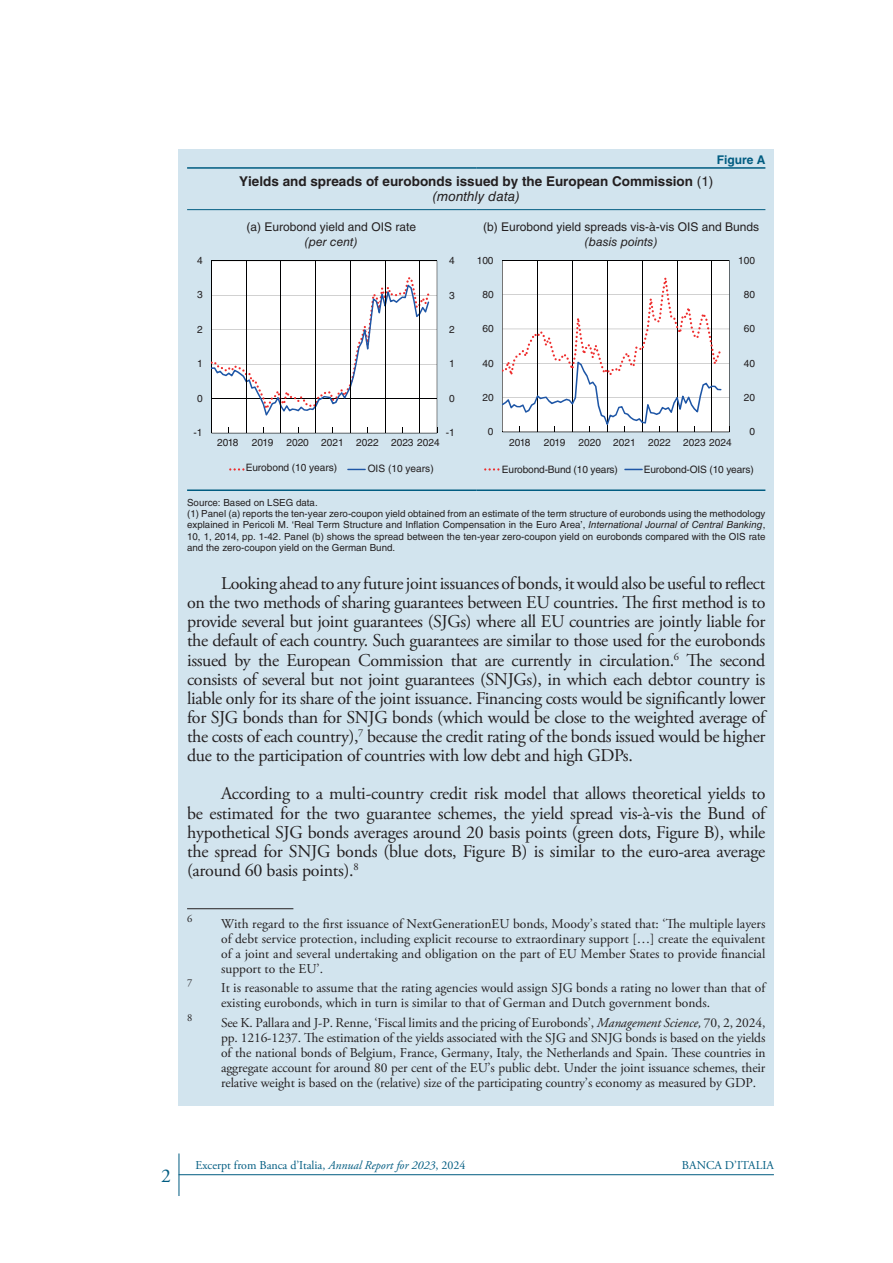
<style>
.page{position:relative;width:893px;height:1263px;background:#fff}
.page>*{position:absolute;margin:0;border:0;box-sizing:border-box;transform-origin:0 0}
.t1{font:19.5px "Adobe Garamond Pro";color:#005c81}
.PARAGRAFO__Box{font:18px/19.2px "Adobe Garamond Pro";letter-spacing:-.02em;color:#231f20;text-align:justify}
.NOTA__Testo{font:13.5px/15px "Adobe Garamond Pro";color:#231f20;text-align:justify}
.TITOLO__Tabella_e_Fi{font:700 13.5px "Helvetica LT Std";color:#231f20}
.TITOLO__Tabella_e_Fi-2{font:italic 13.5px "Helvetica LT Std";color:#231f20}
.SOTTOTITOLO__Tabella{font:12px "Helvetica LT Std";color:#231f20}
.t2{font:12px "Adobe Garamond Pro";color:#005c81}
.SOTTOTITOLO__Tabella-2{font:italic 12px "Helvetica LT Std";color:#231f20}
.NUMERO__Tabella_e_Fi{font:700 12px "Helvetica LT Std";color:#005c81}
.NOTA__Testo-2{font:10.5px "Adobe Garamond Pro";color:#231f20}
.t3{font:10.2px "Helvetica LT Std";letter-spacing:-.005em;color:#231f20}
.NOTA__Tabella{font:9.75px/11.2px "Helvetica LT Std";color:#231f20;text-align:justify}
.s1{font-weight:400}
.s2{font-style:italic}
</style>
<div class="page">
<hr style="left:179px;top:1174px;width:595px;height:1px;background:#005c81">
<hr style="left:179px;top:1153px;width:1px;height:43px;background:#005c81">
<div style="left:179px;top:149px;width:595px;height:957px;background:#d2e4ee"></div>
<hr style="left:187px;top:908px;width:106px;height:1px;background:#231f20">
<hr style="left:187px;top:167px;width:289px;height:2px;background:#005c81">
<hr style="left:476px;top:167px;width:289px;height:2px;background:#005c81">
<hr style="left:187px;top:489px;width:289px;height:2px;background:#005c81">
<hr style="left:476px;top:489px;width:289px;height:2px;background:#005c81">
<hr style="left:187px;top:209px;width:289px;height:1px;background:#005c81">
<hr style="left:476px;top:209px;width:289px;height:1px;background:#005c81">
<svg style="left:624px;top:469px;width:19px;height:1px"></svg>
<svg style="left:347px;top:469px;width:19px;height:1px"></svg>
<hr style="left:503px;top:432px;width:226px;height:1px;background:#000001">
<svg style="left:502px;top:260px;width:228px;height:172px;background:#f2f0f1"></svg>
<hr style="left:212px;top:433px;width:225px;height:1px;background:#000001">
<svg style="left:211px;top:260px;width:227px;height:173px;background:#ededee"></svg>
<svg style="left:229px;top:468px;width:15px;height:3px"></svg>
<svg style="left:484px;top:468px;width:15px;height:3px"></svg>
<p class="NUMERO__Tabella_e_Fi" style="left:717px;top:152px;width:50px">Figure A</p>
<p class="TITOLO__Tabella_e_Fi" style="left:239px;top:173px;width:476px">Yields and spreads of eurobonds issued by the European Commission <span class="s1">(1)</span></p>
<p class="TITOLO__Tabella_e_Fi-2" style="left:433px;top:189px;width:89px">(monthly data)</p>
<p class="SOTTOTITOLO__Tabella" style="left:247px;top:220px;width:171px">(a) Eurobond yield and OIS rate</p>
<p class="SOTTOTITOLO__Tabella-2" style="left:305px;top:235px;width:54px">(per cent)</p>
<p class="SOTTOTITOLO__Tabella" style="left:483px;top:220px;width:278px">(b) Eurobond yield spreads vis-à-vis OIS and Bunds</p>
<p class="SOTTOTITOLO__Tabella-2" style="left:585px;top:235px;width:74px">(basis points)</p>
<p class="t3" style="left:197px;top:254px;width:7px">4</p>
<p class="t3" style="left:449px;top:254px;width:7px">4</p>
<p class="t3" style="left:477px;top:254px;width:18px">100</p>
<p class="t3" style="left:738px;top:254px;width:18px">100</p>
<p class="t3" style="left:197px;top:289px;width:7px">3</p>
<p class="t3" style="left:449px;top:289px;width:7px">3</p>
<p class="t3" style="left:482px;top:288px;width:13px">80</p>
<p class="t3" style="left:744px;top:288px;width:13px">80</p>
<p class="t3" style="left:197px;top:323px;width:7px">2</p>
<p class="t3" style="left:449px;top:323px;width:7px">2</p>
<p class="t3" style="left:482px;top:323px;width:13px">60</p>
<p class="t3" style="left:744px;top:323px;width:13px">60</p>
<p class="t3" style="left:197px;top:358px;width:7px">1</p>
<p class="t3" style="left:449px;top:358px;width:7px">1</p>
<p class="t3" style="left:482px;top:357px;width:13px">40</p>
<p class="t3" style="left:744px;top:357px;width:13px">40</p>
<p class="t3" style="left:197px;top:392px;width:7px">0</p>
<p class="t3" style="left:449px;top:392px;width:7px">0</p>
<p class="t3" style="left:482px;top:391px;width:13px">20</p>
<p class="t3" style="left:744px;top:391px;width:13px">20</p>
<p class="t3" style="left:194px;top:427px;width:10px">-1</p>
<p class="t3" style="left:446px;top:427px;width:10px">-1</p>
<p class="t3" style="left:488px;top:426px;width:7px">0</p>
<p class="t3" style="left:749px;top:426px;width:7px">0</p>
<p class="t3" style="left:217px;top:437px;width:23px">2018</p>
<p class="t3" style="left:252px;top:437px;width:23px">2019</p>
<p class="t3" style="left:286px;top:437px;width:155px">2020 2021 2022 2023 2024</p>
<p class="t3" style="left:246px;top:462px;width:93px">Eurobond (10 years)</p>
<p class="t3" style="left:368px;top:462px;width:68px">OIS (10 years)</p>
<p class="NOTA__Tabella" style="left:187px;top:497px;width:132px">Source: Based on LSEG data.</p>
<p class="NOTA__Tabella" style="left:187px;top:508px;width:580px">(1) Panel (a) reports the ten-year zero-coupon yield obtained from an estimate of the term structure of eurobonds using the methodology explained in Pericoli M. ‘Real Term Structure and Inflation Compensation in the Euro Area’, <span class="s2">International Journal of Central Banking</span>, 10, 1, 2014, pp. 1-42. Panel (b) shows the spread between the ten-year zero-coupon yield on eurobonds compared with the OIS rate and the zero-coupon yield on the German Bund.</p>
<p class="t3" style="left:509px;top:437px;width:23px">2018</p>
<p class="t3" style="left:544px;top:437px;width:23px">2019</p>
<p class="t3" style="left:578px;top:437px;width:155px">2020 2021 2022 2023 2024</p>
<p class="t3" style="left:502px;top:463px;width:118px">Eurobond-Bund (10 years)</p>
<p class="t3" style="left:644px;top:463px;width:111px">Eurobond-OIS (10 years)</p>
<p class="PARAGRAFO__Box" style="left:187px;top:574px;width:580px;text-indent:34px">Looking ahead to any future joint issuances of bonds, it would also be useful to reflect on the two methods of sharing guarantees between EU countries. The first method is to provide several but joint guarantees (SJGs) where all EU countries are jointly liable for the default of each country. Such guarantees are similar to those used for the eurobonds issued by the European Commission that are currently in circulation.<sup>6</sup> The second consists of several but not joint guarantees (SNJGs), in which each debtor country is liable only for its share of the joint issuance. Financing costs would be significantly lower for SJG bonds than for SNJG bonds (which would be close to the weighted average of the costs of each country),<sup>7</sup> because the credit rating of the bonds issued would be higher due to the participation of countries with low debt and high GDPs.</p>
<p class="PARAGRAFO__Box" style="left:187px;top:785px;width:580px;text-indent:34px">According to a multi-country credit risk model that allows theoretical yields to be estimated for the two guarantee schemes, the yield spread vis-à-vis the Bund of hypothetical SJG bonds averages around 20 basis points (green dots, Figure B), while the spread for SNJG bonds (blue dots, Figure B) is similar to the euro-area average (around 60 basis points).<sup>8</sup></p>
<p class="NOTA__Testo-2" style="left:187px;top:912px;width:7px">6</p>
<p class="NOTA__Testo" style="left:221px;top:917px;width:546px">With regard to the first issuance of NextGenerationEU bonds, Moody’s stated that: ‘The multiple layers of debt service protection, including explicit recourse to extraordinary support […] create the equivalent of a joint and several undertaking and obligation on the part of EU Member States to provide financial support to the EU’.</p>
<p class="NOTA__Testo-2" style="left:187px;top:977px;width:7px">7</p>
<p class="NOTA__Testo" style="left:221px;top:981px;width:546px">It is reasonable to assume that the rating agencies would assign SJG bonds a rating no lower than that of existing eurobonds, which in turn is similar to that of German and Dutch government bonds.</p>
<p class="NOTA__Testo-2" style="left:187px;top:1011px;width:7px">8</p>
<p class="NOTA__Testo" style="left:221px;top:1015px;width:546px">See K. Pallara and J-P. Renne, ‘Fiscal limits and the pricing of Eurobonds’, <span class="s2">Management Science,</span> 70, 2, 2024, pp. 1216-1237. The estimation of the yields associated with the SJG and SNJG bonds is based on the yields of the national bonds of Belgium, France, Germany, Italy, the Netherlands and Spain. These countries in aggregate account for around 80 per cent of the EU’s public debt. Under the joint issuance schemes, their relative weight is based on the (relative) size of the participating country’s economy as measured by GDP.</p>
<p class="t1" style="left:161px;top:1164px;width:11px">2</p>
<p class="t2" style="left:196px;top:1158px;width:271px">Excerpt from Banca d’Italia, <span class="s2">Annual Report for 2023</span>, 2024</p>
<p class="t2" style="left:682px;top:1158px;width:93px">BANCA D’ITALIA</p>
</div>
